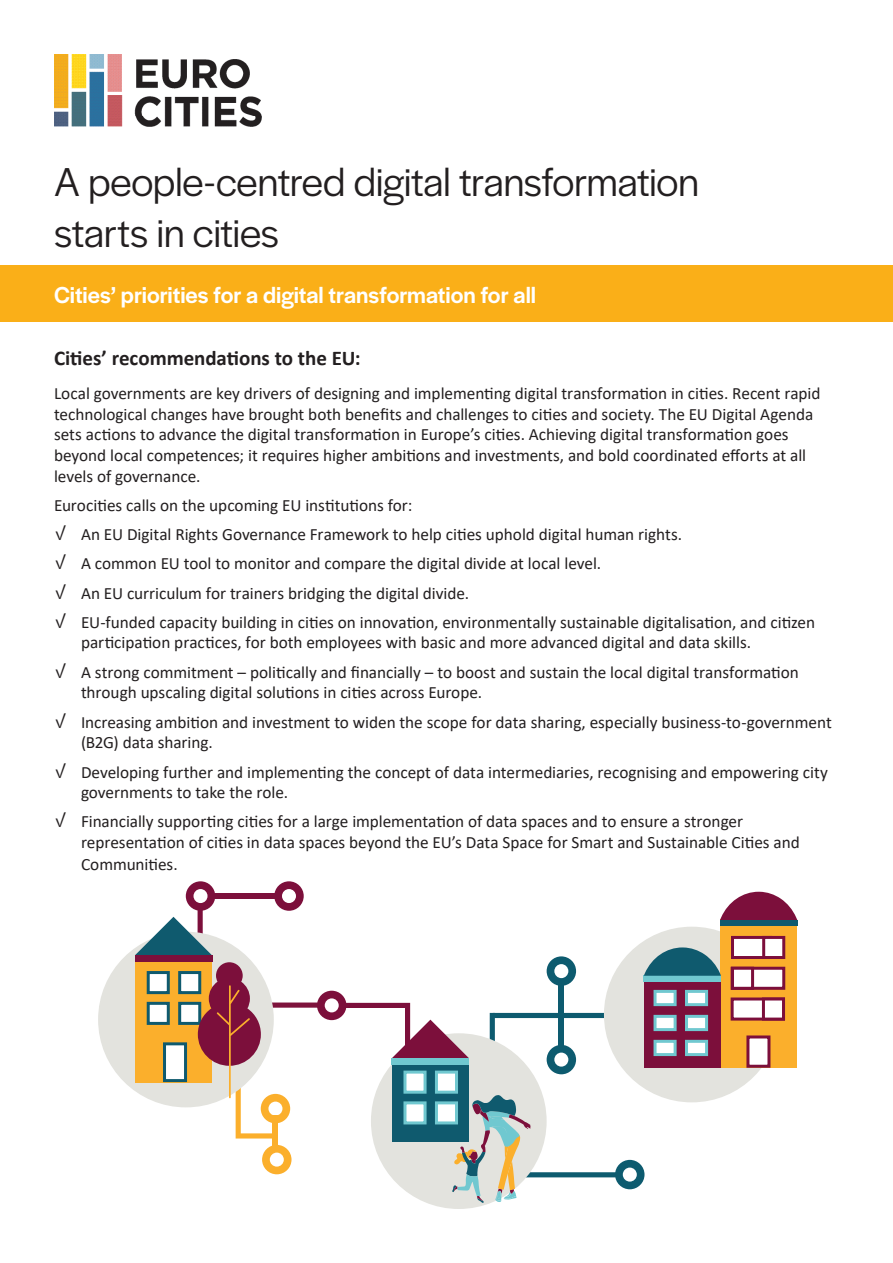
<style>
.page{position:relative;width:893px;height:1263px;background:#fff}
.page>*{position:absolute;margin:0;border:0;box-sizing:border-box;transform-origin:0 0}
.t1{font:42px/50.4px "Halyard Display";letter-spacing:-.01em;color:#231f20}
.t2{font:500 24px "Halyard Display";color:#fff}
.t3{font:700 21px "Calibri";color:#231f20}
.t4{font:17.25px/20.7px "Calibri";letter-spacing:-.005em;color:#231f20}
.s1{font-family:"Halyard Text"}
</style>
<div class="page">
<img style="left:54px;top:54px;width:207px;height:72px">
<div style="left:0;top:266px;width:893px;height:56px;background:#faaf18"></div>
<div style="left:98px;top:932px;width:176px;height:175px;background:#e3e3de;border-radius:50%"></div>
<svg style="left:135px;top:881px;width:662px;height:322px"></svg>
<h1 class="t1" style="left:54px;top:155px;width:647px">A people-centred digital transformation starts in cities</h1>
<h2 class="t2" style="left:54px;top:278px;width:484px">Cities’ priorities for a digital transformation for all</h2>
<p class="t3" style="left:54px;top:344px;width:308px">Cities’ recommendations to the EU:</p>
<p class="t4" style="left:54px;top:382px;width:768px">Local governments are key drivers of designing and implementing digital transformation in cities. Recent rapid technological changes have brought both benefits and challenges to cities and society. The EU Digital Agenda sets actions to advance the digital transformation in Europe’s cities. Achieving digital transformation goes beyond local competences; it requires higher ambitions and investments, and bold coordinated efforts at all levels of governance.</p>
<p class="t4" style="left:54px;top:494px;width:360px">Eurocities calls on the upcoming EU institutions for:</p>
<p class="t4" style="left:54px;top:524px;width:630px"><span class="s1">✓</span> An EU Digital Rights Governance Framework to help cities uphold digital human rights.</p>
<p class="t4" style="left:54px;top:553px;width:549px"><span class="s1">✓</span> A common EU tool to monitor and compare the digital divide at local level.</p>
<p class="t4" style="left:54px;top:582px;width:417px"><span class="s1">✓</span> An EU curriculum for trainers bridging the digital divide.</p>
<p class="t4" style="left:81px;top:611px;width:736px;text-indent:-27px"><span class="s1">✓</span> EU-funded capacity building in cities on innovation, environmentally sustainable digitalisation, and citizen participation practices, for both employees with basic and more advanced digital and data skills.</p>
<p class="t4" style="left:81px;top:661px;width:719px;text-indent:-27px"><span class="s1">✓</span> A strong commitment – politically and financially – to boost and sustain the local digital transformation through upscaling digital solutions in cities across Europe.</p>
<p class="t4" style="left:81px;top:711px;width:752px;text-indent:-27px"><span class="s1">✓</span> Increasing ambition and investment to widen the scope for data sharing, especially business-to-government (B2G) data sharing.</p>
<p class="t4" style="left:81px;top:761px;width:748px;text-indent:-27px"><span class="s1">✓</span> Developing further and implementing the concept of data intermediaries, recognising and empowering city governments to take the role.</p>
<p class="t4" style="left:81px;top:811px;width:720px;line-height:21.1px;text-indent:-27px"><span class="s1">✓</span> Financially supporting cities for a large implementation of data spaces and to ensure a stronger representation of cities in data spaces beyond the EU’s Data Space for Smart and Sustainable Cities and<br>Communities.</p>
</div>
